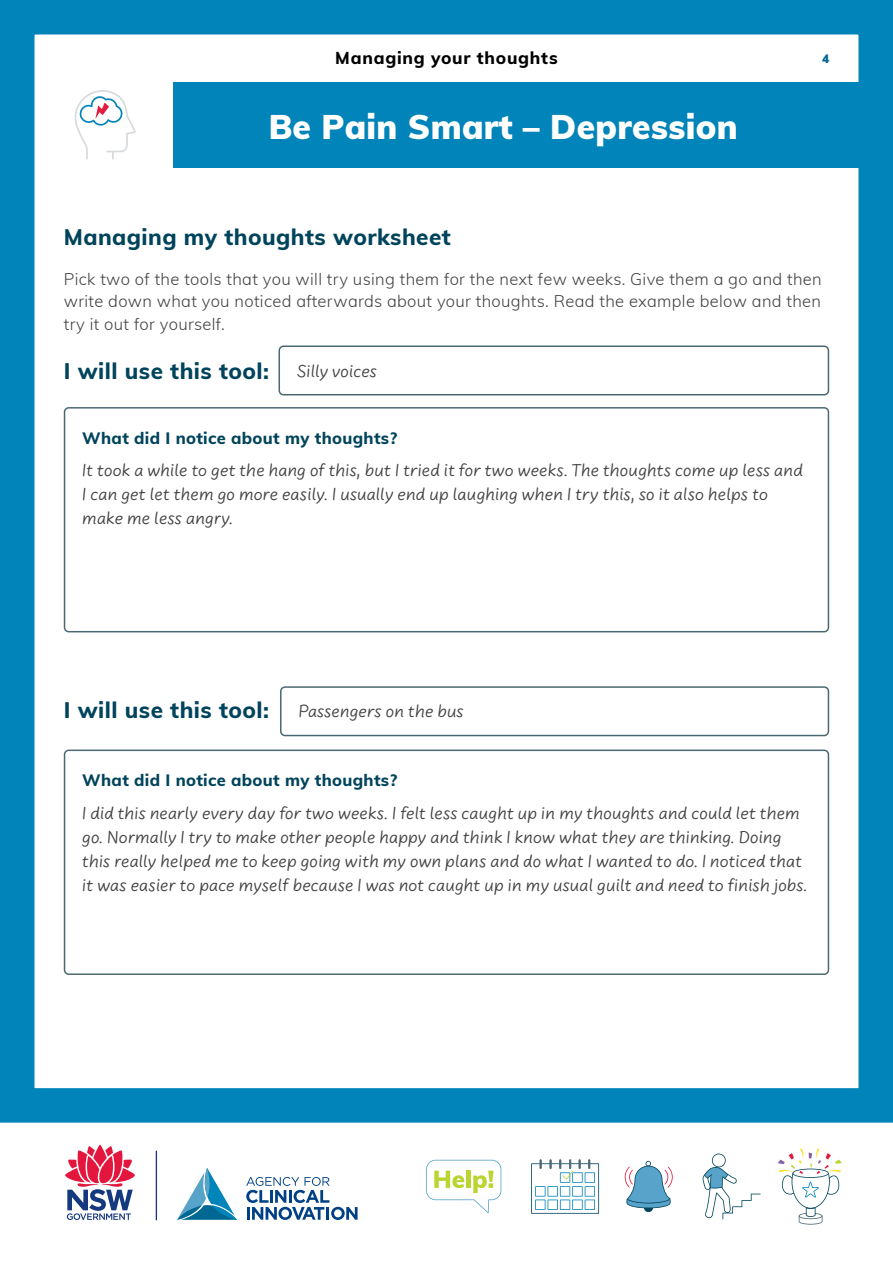
<style>
.page{position:relative;width:893px;height:1263px;background:#fff}
.page>*{position:absolute;margin:0;border:0;box-sizing:border-box;transform-origin:0 0}
.t1{font:900 33.45px "Muli";letter-spacing:.01em;color:#fff}
.t2{font:800 22.5px "Muli";letter-spacing:.02em;color:#00445c}
.Handwriting_UPDATED{font:18px/24px "Uberhand Pro";letter-spacing:.01em;color:#414042}
.t3{font:800 17.25px "Muli";letter-spacing:.045em;color:#000}
.Body_11_15{font:300 16.5px/22.5px "Muli";letter-spacing:.02em;color:#414042;text-align:justify}
.H2_-_Dark_Blue{font:800 16.5px "Muli";letter-spacing:.02em;color:#00445c}
.t4{font:900 12px "Muli";color:#006892}
</style>
<div class="page">
<div style="left:0;top:0;width:893px;height:1123px;border:34px solid #0084b9"></div>
<svg style="left:778px;top:1148px;width:64px;height:76px"></svg>
<svg style="left:702px;top:1153px;width:59px;height:66px"></svg>
<svg style="left:625px;top:1161px;width:48px;height:51px"></svg>
<svg style="left:531px;top:1159px;width:68px;height:55px"></svg>
<svg style="left:426px;top:1160px;width:75px;height:53px"></svg>
<hr style="left:156px;top:1150px;width:1px;height:70px;background:#15397f">
<svg style="left:65px;top:1144px;width:70px;height:76px"></svg>
<svg style="left:177px;top:1168px;width:181px;height:52px"></svg>
<div style="left:64px;top:407px;width:765px;height:225px;border:2px solid #4b6872;border-radius:4px"></div>
<div style="left:64px;top:749px;width:765px;height:226px;border:2px solid #4b6872;border-radius:4px"></div>
<div style="left:279px;top:345px;width:550px;height:50px;border:2px solid #4b6872;border-radius:4px"></div>
<div style="left:280px;top:686px;width:549px;height:50px;border:2px solid #4b6872;border-radius:4px"></div>
<div style="left:173px;top:82px;width:703px;height:85px;background:#0084b9"></div>
<hr style="left:17px;top:82px;width:4px;height:85px;background:#0084b9">
<svg style="left:74px;top:90px;width:62px;height:70px"></svg>
<p class="t3" style="left:335px;top:45px;width:224px">Managing your thoughts</p>
<p class="t4" style="left:822px;top:50px;width:9px">4</p>
<p class="t1" style="left:269px;top:102px;width:470px">Be Pain Smart – Depression</p>
<h1 class="t2" style="left:64px;top:220px;width:388px">Managing my thoughts worksheet</h1>
<p class="Body_11_15" style="left:64px;top:267px;width:759px">Pick two of the tools that you will try using them for the next few weeks. Give them a go and then write down what you noticed afterwards about your thoughts. Read the example below and then try it out for yourself.</p>
<h1 class="t2" style="left:64px;top:354px;width:207px">I will use this tool:</h1>
<p class="Handwriting_UPDATED" style="left:297px;top:358px;width:82px">Silly voices</p>
<p class="H2_-_Dark_Blue" style="left:82px;top:426px;width:316px">What did I notice about my thoughts?</p>
<p class="Handwriting_UPDATED" style="left:82px;top:457px;width:722px">It took a while to get the hang of this, but I tried it for two weeks. The thoughts come up less and<br>I can get let them go more easily. I usually end up laughing when I try this, so it also helps to make me less angry.</p>
<h1 class="t2" style="left:64px;top:693px;width:207px">I will use this tool:</h1>
<p class="Handwriting_UPDATED" style="left:299px;top:698px;width:167px">Passengers on the bus</p>
<p class="H2_-_Dark_Blue" style="left:82px;top:768px;width:316px">What did I notice about my thoughts?</p>
<p class="Handwriting_UPDATED" style="left:82px;top:800px;width:727px">I did this nearly every day for two weeks. I felt less caught up in my thoughts and could let them go. Normally I try to make other people happy and think I know what they are thinking. Doing this really helped me to keep going with my own plans and do what I wanted to do. I noticed that it was easier to pace myself because I was not caught up in my usual guilt and need to finish jobs.</p>
</div>
